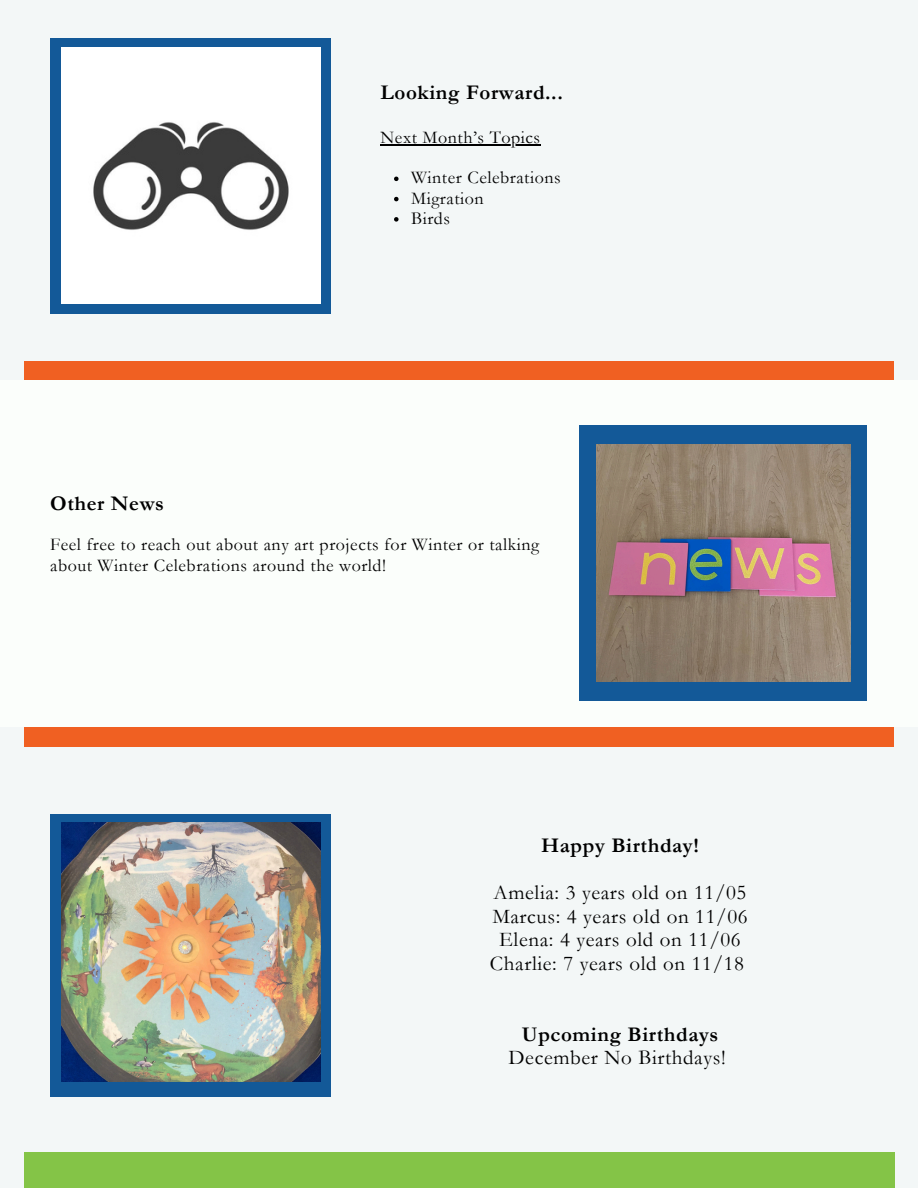
<style>
.page{position:relative;width:918px;height:1188px;background:#f3f7f7}
.page>*{position:absolute;margin:0;border:0;box-sizing:border-box;transform-origin:0 0}
.t1{font:21px/23.7px "Garamond";letter-spacing:.03em;color:#000;text-align:center}
.t2{font:700 21px "Garamond";letter-spacing:.03em;color:#000}
.t3{font:18px/20.2px "Garamond";letter-spacing:.03em;color:#000}
.s1{font-weight:700}
</style>
<div class="page">
<div style="left:24px;top:362px;width:870px;height:385px;background:#f06022"></div>
<div style="left:0;top:381px;width:918px;height:346px;background:#fbfefb"></div>
<div style="left:24px;top:1152px;width:870px;height:36px;background:#84c447"></div>
<hr style="left:381px;top:144px;width:160px;height:1px;background:#000">
<svg style="left:394px;top:177px;width:5px;height:4px"></svg>
<svg style="left:394px;top:197px;width:5px;height:4px"></svg>
<svg style="left:394px;top:217px;width:5px;height:5px"></svg>
<div style="left:579px;top:426px;width:288px;height:275px;background:#135998"></div>
<img style="left:596px;top:445px;width:255px;height:237px">
<div style="left:50px;top:38px;width:280px;height:275px;background:#135998"></div>
<img style="left:61px;top:47px;width:259px;height:257px">
<div style="left:50px;top:814px;width:280px;height:283px;background:#135998"></div>
<img style="left:61px;top:823px;width:259px;height:259px">
<p class="t2" style="left:381px;top:81px;width:184px">Looking Forward...</p>
<p class="t3" style="left:381px;top:127px;width:161px">Next Month’s Topics</p>
<p class="t3" style="left:411px;top:168px;width:151px">Winter Celebrations</p>
<p class="t3" style="left:411px;top:188px;width:74px">Migration</p>
<p class="t3" style="left:411px;top:208px;width:40px">Birds</p>
<h1 class="t2" style="left:50px;top:492px;width:115px">Other News</h1>
<p class="t3" style="left:50px;top:535px;width:491px">Feel free to reach out about any art projects for Winter or talking about Winter Celebrations around the world!</p>
<h1 class="t2" style="left:541px;top:834px;width:159px">Happy Birthday!</h1>
<h2 class="t1" style="left:490px;top:881px;width:259px">Amelia: 3 years old on 11/05<br>Marcus: 4 years old on 11/06<br>Elena: 4 years old on 11/06<br>Charlie: 7 years old on 11/18</h2>
<h2 class="t1" style="left:508px;top:1023px;width:219px"><span class="s1">Upcoming Birthdays<br></span>December No Birthdays!</h2>
</div>
